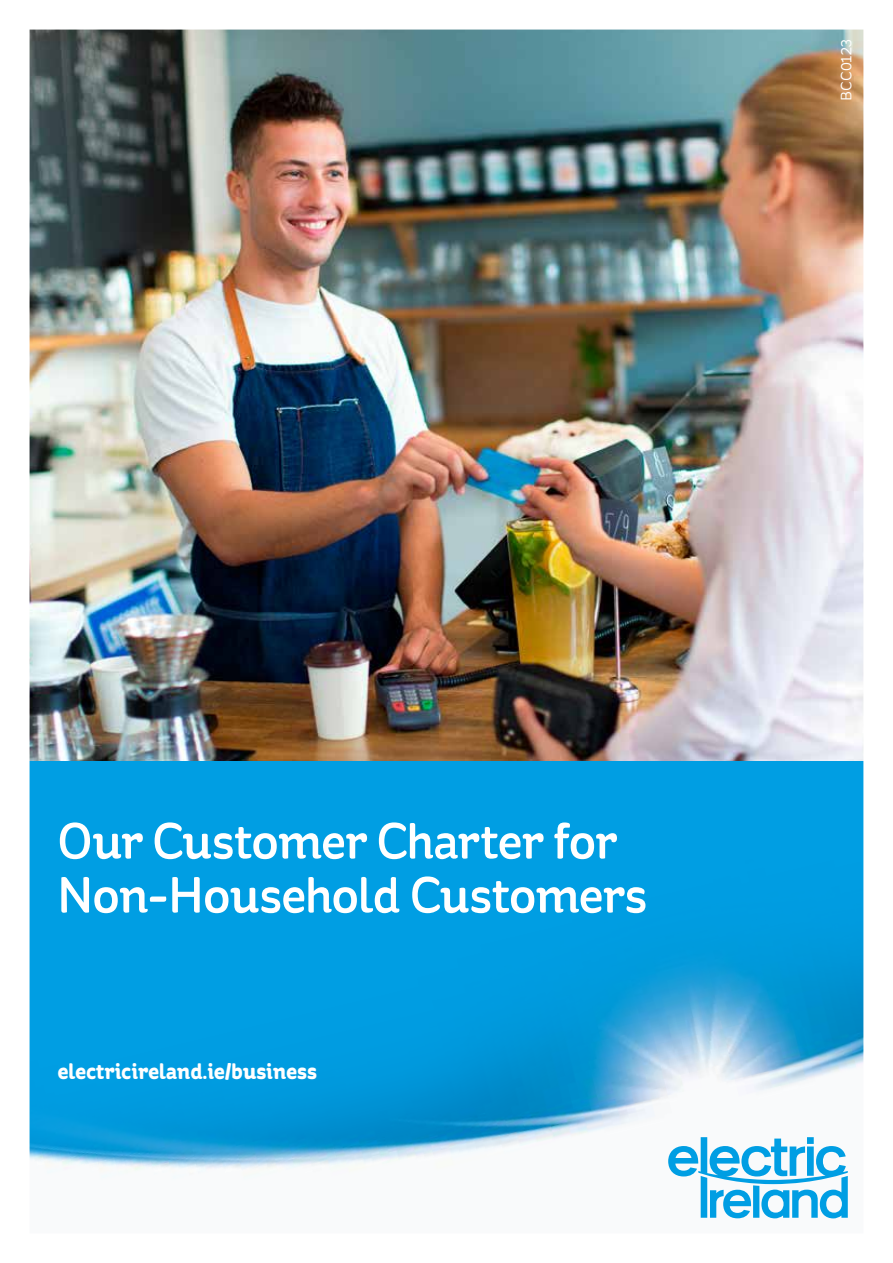
<style>
.page{position:relative;width:893px;height:1263px;background:#fff}
.page>*{position:absolute;margin:0;border:0;box-sizing:border-box;transform-origin:0 0}
.t1{font:500 51px/54px "St Ryde";letter-spacing:-.03em;color:#fff}
.t2{font:700 22.5px "St Ryde";letter-spacing:-.01em;color:#fff}
.t3{font:15px "St Ryde";color:#fff}
</style>
<div class="page">
<img style="left:29px;top:29px;width:835px;height:1190px">
<p class="t3" style="left:837px;top:101px;width:62px;rotate:-90deg">BCC0123</p>
<p class="t1" style="left:57px;top:815px;width:592px">Our Customer Charter for<br>Non-Household Customers</p>
<p class="t2" style="left:57px;top:1058px;width:261px">electricireland.ie/business</p>
</div>
